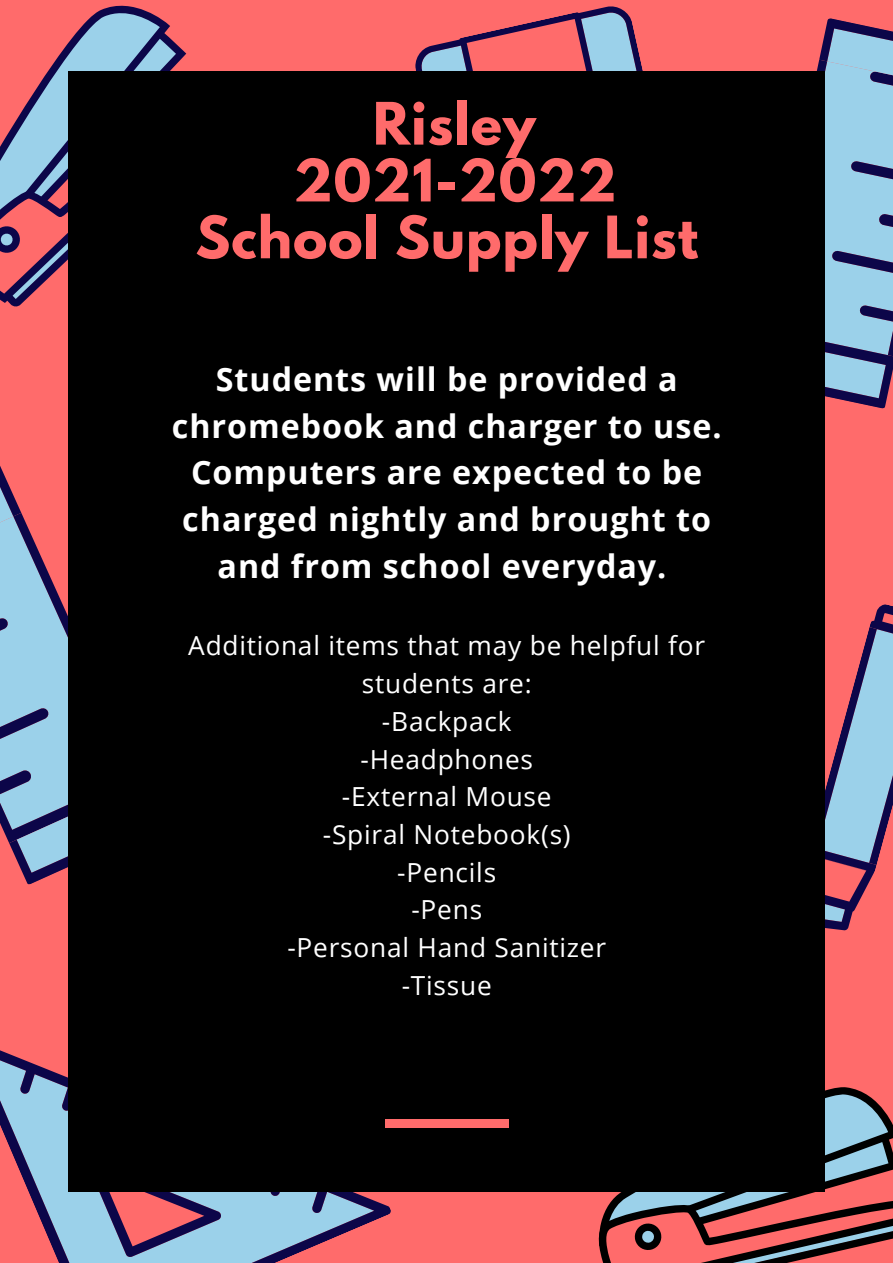
<style>
.page{position:relative;width:893px;height:1263px;background:#ff6b6b}
.page>*{position:absolute;margin:0;border:0;box-sizing:border-box;transform-origin:0 0}
.t1{font:700 51.75px/56.8px "League Spartan";letter-spacing:.02em;color:#ff6b6b;text-align:center}
.t2{font:700 32.25px/46.7px "Open Sans";letter-spacing:.03em;color:#fff;text-align:center}
.t3{font:26.25px/37.7px "Open Sans";letter-spacing:.03em;color:#fff;text-align:center}
</style>
<div class="page">
<svg style="left:415px;top:6px;width:228px;height:65px"></svg>
<svg style="left:816px;top:18px;width:77px;height:391px;background:#89aac9"></svg>
<svg style="left:825px;top:604px;width:68px;height:327px"></svg>
<svg style="left:83px;top:5px;width:86px;height:20px"></svg>
<svg style="left:0;top:258px;width:69px;height:53px"></svg>
<svg style="left:0;top:25px;width:187px;height:233px"></svg>
<svg style="left:0;top:461px;width:69px;height:425px"></svg>
<svg style="left:0;top:913px;width:391px;height:350px"></svg>
<svg style="left:825px;top:1087px;width:68px;height:42px;fill:#9bd1ea"></svg>
<svg style="left:598px;top:1129px;width:295px;height:134px"></svg>
<div style="left:69px;top:71px;width:756px;height:1121px;background:#000"></div>
<div style="left:385px;top:1119px;width:123px;height:8px;background:#ff6b6b"></div>
<p class="t1" style="left:373px;top:102px;width:164px">Risley</p>
<p class="t1" style="left:195px;top:159px;width:504px">2021-2022<br>School Supply List</p>
<p class="t2" style="left:172px;top:355px;width:551px">Students will be provided a chromebook and charger to use.<br>Computers are expected to be charged nightly and brought to and from school everyday.</p>
<p class="t3" style="left:188px;top:626px;width:518px">Additional items that may be helpful for students are:</p>
<p class="t3" style="left:382px;top:702px;width:131px">-Backpack</p>
<p class="t3" style="left:360px;top:739px;width:174px">-Headphones</p>
<p class="t3" style="left:342px;top:777px;width:211px">-External Mouse</p>
<p class="t3" style="left:323px;top:815px;width:249px">-Spiral Notebook(s)</p>
<p class="t3" style="left:397px;top:852px;width:100px">-Pencils</p>
<p class="t3" style="left:411px;top:890px;width:72px">-Pens</p>
<p class="t3" style="left:287px;top:928px;width:320px">-Personal Hand Sanitizer</p>
<p class="t3" style="left:402px;top:966px;width:92px">-Tissue</p>
</div>
